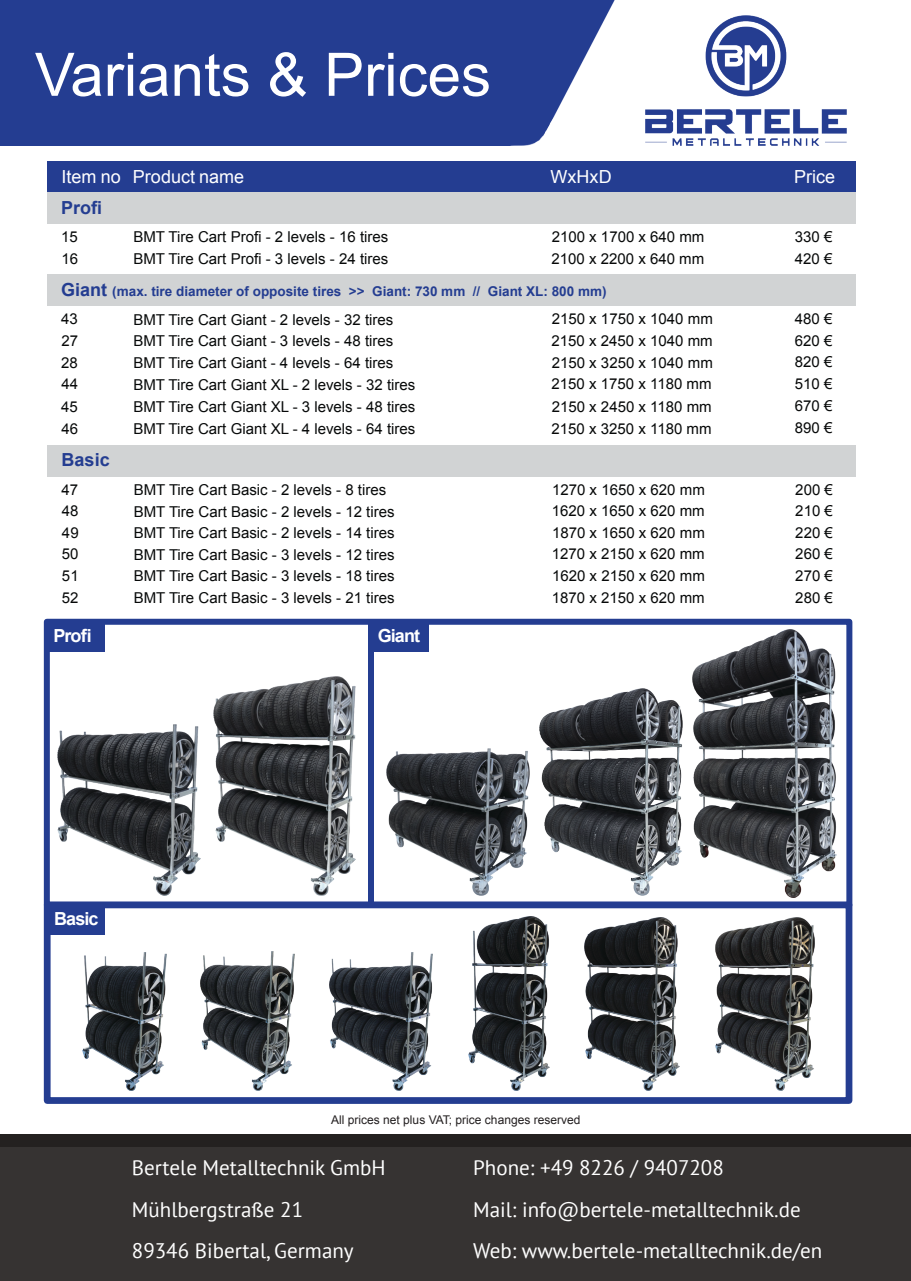
<style>
.page{position:relative;width:911px;height:1281px;background:#fff}
.page>*{position:absolute;margin:0;border:0;box-sizing:border-box;transform-origin:0 0}
.t1{font:60px "font 000000002 bbd 8529";color:#fff}
.t2{font:21px/41.5px "font 000000002 bbd 8529";color:#fff}
.t3{font:18px "font 000000002 bbd 8529";color:#fff}
.t4{font:18px "font 000000002 bbd 8529";color:#243d91}
.t5{font:15px "font 000000002 bbd 8529";color:#070909}
.t6{font:13.5px "font 000000002 bbd 8529";color:#243d91}
.t7{font:12px "font 000000002 bbd 8529";color:#231f20}
.s1{font-size:18px}
</style>
<div class="page">
<div style="left:0;top:0;width:910px;height:145px;background:#243d91"></div>
<img style="left:553px;top:0;width:338px;height:166px">
<div style="left:0;top:1134px;width:910px;height:13px;background:#242120"></div>
<div style="left:0;top:1147px;width:910px;height:133px;background:#363332"></div>
<hr style="left:615px;top:0;width:295px;height:3px;background:#fff">
<div style="left:891px;top:0;width:19px;height:154px;background:#fff"></div>
<img style="left:508px;top:117px;width:52px;height:42px">
<img style="left:645px;top:16px;width:200px;height:129px">
<img style="left:58px;top:724px;width:142px;height:171px">
<img style="left:213px;top:676px;width:143px;height:219px">
<img style="left:82px;top:952px;width:84px;height:138px">
<img style="left:201px;top:951px;width:93px;height:139px">
<img style="left:329px;top:952px;width:103px;height:138px">
<img style="left:468px;top:916px;width:81px;height:174px">
<img style="left:584px;top:917px;width:95px;height:173px">
<img style="left:715px;top:917px;width:98px;height:173px">
<div style="left:44px;top:618px;width:808px;height:289px;border:6px solid #243d91"></div>
<div style="left:44px;top:901px;width:808px;height:202px;border:7px solid #243d91"></div>
<div style="left:368px;top:620px;width:6px;height:286px;background:#243d91"></div>
<img style="left:386px;top:748px;width:143px;height:147px">
<img style="left:539px;top:688px;width:143px;height:207px">
<img style="left:692px;top:629px;width:144px;height:268px">
<div style="left:49px;top:624px;width:55px;height:27px;background:#243d91"></div>
<div style="left:373px;top:624px;width:55px;height:27px;background:#243d91"></div>
<div style="left:50px;top:907px;width:55px;height:27px;background:#243d91"></div>
<div style="left:47px;top:161px;width:808px;height:31px;background:#243d91"></div>
<div style="left:47px;top:192px;width:808px;height:32px;background:#d1d3d4"></div>
<div style="left:47px;top:274px;width:808px;height:32px;background:#d1d3d4"></div>
<div style="left:47px;top:445px;width:808px;height:31px;background:#d1d3d4"></div>
<h1 class="t1" style="left:35px;top:41px;width:457px">Variants &amp; Prices</h1>
<p class="t3" style="left:62px;top:167px;width:61px">Item no</p>
<p class="t4" style="left:61px;top:197px;width:42px">Profi</p>
<p class="t5" style="left:61px;top:228px;width:18px">15</p>
<p class="t5" style="left:133px;top:229px;width:256px">BMT Tire Cart Profi - 2 levels - 16 tires</p>
<p class="t5" style="left:551px;top:228px;width:154px">2100 x 1700 x 640 mm</p>
<p class="t5" style="left:794px;top:228px;width:39px">330 €</p>
<p class="t5" style="left:61px;top:250px;width:18px">16</p>
<p class="t5" style="left:133px;top:250px;width:256px">BMT Tire Cart Profi - 3 levels - 24 tires</p>
<p class="t5" style="left:551px;top:250px;width:154px">2100 x 2200 x 640 mm</p>
<p class="t5" style="left:794px;top:250px;width:39px">420 €</p>
<p class="t6" style="left:61px;top:284px;width:546px"><span class="s1">Giant</span> (max. tire diameter of opposite tires &gt;&gt; Giant: 730 mm // Giant XL: 800 mm)</p>
<p class="t5" style="left:61px;top:310px;width:18px">43</p>
<p class="t5" style="left:133px;top:311px;width:261px">BMT Tire Cart Giant - 2 levels - 32 tires</p>
<p class="t5" style="left:551px;top:310px;width:162px">2150 x 1750 x 1040 mm</p>
<p class="t5" style="left:794px;top:310px;width:39px">480 €</p>
<p class="t5" style="left:61px;top:332px;width:18px">27</p>
<p class="t5" style="left:133px;top:332px;width:261px">BMT Tire Cart Giant - 3 levels - 48 tires</p>
<p class="t5" style="left:551px;top:332px;width:162px">2150 x 2450 x 1040 mm</p>
<p class="t5" style="left:794px;top:332px;width:39px">620 €</p>
<p class="t5" style="left:61px;top:354px;width:18px">28</p>
<p class="t5" style="left:133px;top:354px;width:261px">BMT Tire Cart Giant - 4 levels - 64 tires</p>
<p class="t5" style="left:551px;top:354px;width:162px">2150 x 3250 x 1040 mm</p>
<p class="t5" style="left:794px;top:353px;width:39px">820 €</p>
<p class="t5" style="left:61px;top:376px;width:18px">44</p>
<p class="t5" style="left:133px;top:376px;width:283px">BMT Tire Cart Giant XL - 2 levels - 32 tires</p>
<p class="t5" style="left:551px;top:376px;width:161px">2150 x 1750 x 1180 mm</p>
<p class="t5" style="left:794px;top:375px;width:39px">510 €</p>
<p class="t5" style="left:61px;top:398px;width:18px">45</p>
<p class="t5" style="left:133px;top:399px;width:283px">BMT Tire Cart Giant XL - 3 levels - 48 tires</p>
<p class="t5" style="left:551px;top:398px;width:161px">2150 x 2450 x 1180 mm</p>
<p class="t5" style="left:794px;top:397px;width:39px">670 €</p>
<p class="t5" style="left:61px;top:420px;width:18px">46</p>
<p class="t5" style="left:133px;top:420px;width:283px">BMT Tire Cart Giant XL - 4 levels - 64 tires</p>
<p class="t5" style="left:551px;top:420px;width:161px">2150 x 3250 x 1180 mm</p>
<p class="t5" style="left:794px;top:419px;width:39px">890 €</p>
<p class="t4" style="left:62px;top:450px;width:50px">Basic</p>
<p class="t5" style="left:62px;top:481px;width:18px">47</p>
<p class="t5" style="left:134px;top:481px;width:254px">BMT Tire Cart Basic - 2 levels - 8 tires</p>
<p class="t5" style="left:552px;top:481px;width:154px">1270 x 1650 x 620 mm</p>
<p class="t5" style="left:795px;top:481px;width:39px">200 €</p>
<p class="t5" style="left:62px;top:502px;width:18px">48</p>
<p class="t5" style="left:134px;top:503px;width:262px">BMT Tire Cart Basic - 2 levels - 12 tires</p>
<p class="t5" style="left:551px;top:502px;width:154px">1620 x 1650 x 620 mm</p>
<p class="t5" style="left:795px;top:502px;width:39px">210 €</p>
<p class="t5" style="left:62px;top:524px;width:18px">49</p>
<p class="t5" style="left:134px;top:524px;width:262px">BMT Tire Cart Basic - 2 levels - 14 tires</p>
<p class="t5" style="left:552px;top:524px;width:154px">1870 x 1650 x 620 mm</p>
<p class="t5" style="left:795px;top:524px;width:39px">220 €</p>
<p class="t5" style="left:62px;top:545px;width:18px">50</p>
<p class="t5" style="left:134px;top:546px;width:262px">BMT Tire Cart Basic - 3 levels - 12 tires</p>
<p class="t5" style="left:551px;top:545px;width:154px">1270 x 2150 x 620 mm</p>
<p class="t5" style="left:795px;top:545px;width:39px">260 €</p>
<p class="t5" style="left:62px;top:567px;width:18px">51</p>
<p class="t5" style="left:134px;top:567px;width:262px">BMT Tire Cart Basic - 3 levels - 18 tires</p>
<p class="t5" style="left:552px;top:567px;width:154px">1620 x 2150 x 620 mm</p>
<p class="t5" style="left:795px;top:567px;width:39px">270 €</p>
<p class="t5" style="left:62px;top:589px;width:18px">52</p>
<p class="t5" style="left:134px;top:589px;width:262px">BMT Tire Cart Basic - 3 levels - 21 tires</p>
<p class="t5" style="left:551px;top:589px;width:154px">1870 x 2150 x 620 mm</p>
<p class="t5" style="left:795px;top:589px;width:39px">280 €</p>
<p class="t3" style="left:133px;top:167px;width:113px">Product name</p>
<p class="t3" style="left:550px;top:167px;width:62px">WxHxD</p>
<p class="t3" style="left:793px;top:167px;width:43px">Price</p>
<p class="t3" style="left:53px;top:625px;width:40px">Profi</p>
<p class="t3" style="left:377px;top:625px;width:44px">Giant</p>
<p class="t3" style="left:54px;top:908px;width:46px">Basic</p>
<p class="t7" style="left:331px;top:1113px;width:251px">All prices net plus VAT; price changes reserved</p>
<h2 class="t2" style="left:132px;top:1147px;width:255px">Bertele Metalltechnik GmbH<br>Mühlbergstraße 21<br>89346 Bibertal, Germany</h2>
<h2 class="t2" style="left:473px;top:1147px;width:350px">Phone: +49 8226 / 9407208<br>Mail: info@bertele-metalltechnik.de<br>Web: www.bertele-metalltechnik.de/en</h2>
</div>
